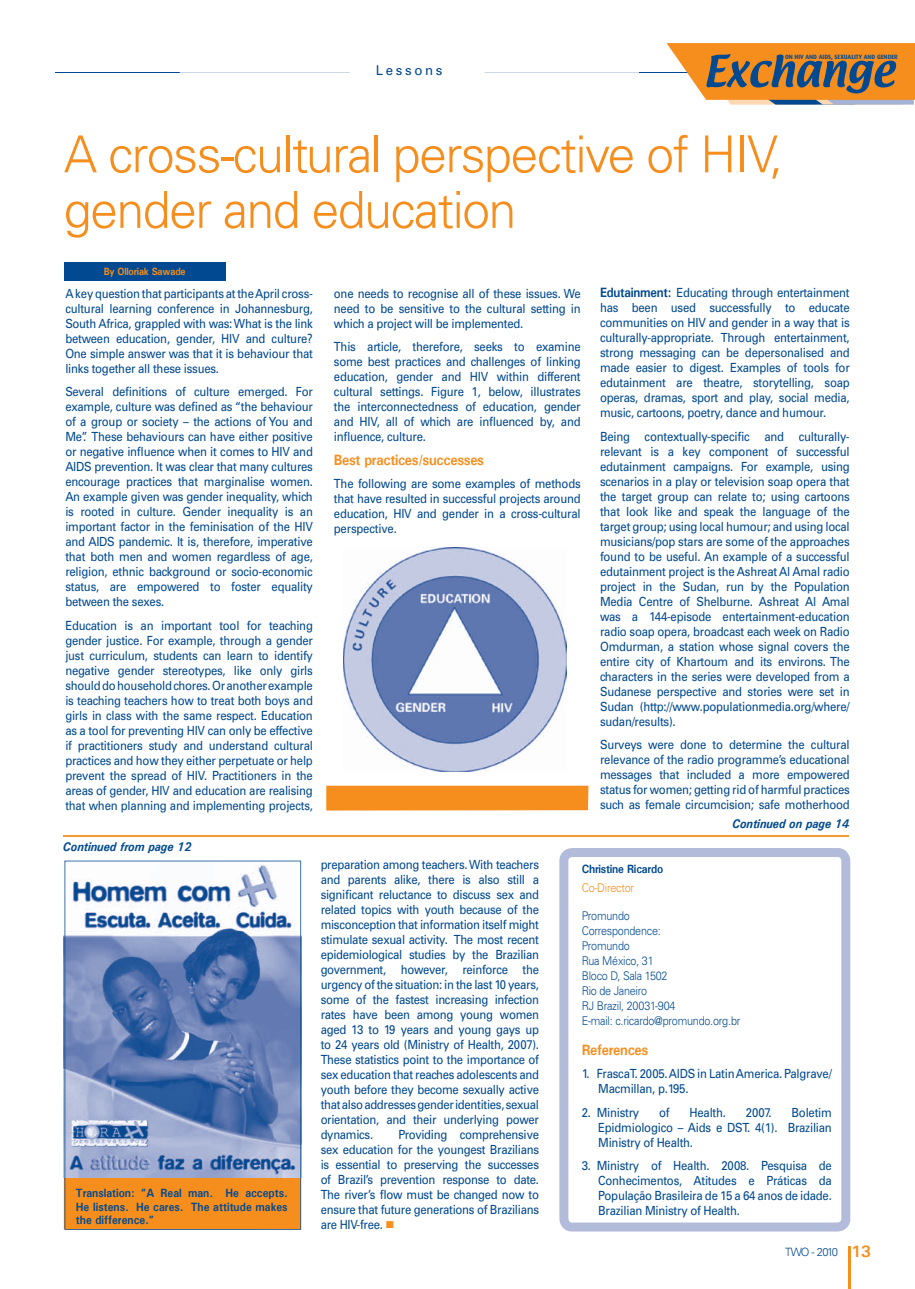
<style>
.page{position:relative;width:915px;height:1289px;background:#fff}
.page>*{position:absolute;margin:0;border:0;box-sizing:border-box;transform-origin:0 0}
.t1{font:300 51px/55.5px "Univers";letter-spacing:-.03em;color:#f68e1e}
.t2{font:700 16.5px "Univers";color:#f68e1e}
.t3{font:700 15px "Univers";letter-spacing:-.02em;color:#f68e1e;scale:.9 1}
.t4{font:13.5px "Univers";letter-spacing:.2em;color:#014990}
.t5{font:12.6px/15px "Univers";letter-spacing:-.02em;color:#014990;text-align:justify;scale:.9 1}
.t6{font:italic 700 12.6px "Univers";color:#014990;scale:.9 1}
.t7{font:300 12px/15px "Univers";letter-spacing:-.02em;color:#014990;scale:.9 1}
.t8{font:700 12px/13.5px "Univers";color:#014990;text-align:justify;scale:.9 1}
.t9{font:700 12px "Univers";letter-spacing:-.02em;color:#014990;scale:.9 1}
.t10{font:300 12px "Univers";letter-spacing:-.02em;color:#f68e1e;scale:.9 1}
.t11{font:300 11.4px "Univers";letter-spacing:-.105em;color:#014990}
.t12{font:700 10.5px "Univers";letter-spacing:-.02em;color:#f68e1e;scale:.9 1}
.t13{font:700 6.15px "Dax";color:#014990}
.s1{font-weight:700;font-size:13.5px}
.s2{color:#f68e1e}
</style>
<div class="page">
<hr style="left:55px;top:72px;width:648px;height:1px;background:#014990">
<hr style="left:848px;top:1246px;width:2px;height:42px;background:#f68e1e">
<svg style="left:666px;top:43px;width:248px;height:62px"></svg>
<svg style="left:559px;top:848px;width:291px;height:383px"></svg>
<div style="left:179px;top:65px;width:459px;height:31px;background:#fff"></div>
<hr style="left:638px;top:72px;width:41px;height:1px;background:#23569a">
<svg style="left:484px;top:72px;width:154px;height:1px"></svg>
<hr style="left:99px;top:72px;width:80px;height:1px;background:#23569a">
<svg style="left:179px;top:72px;width:170px;height:1px"></svg>
<div style="left:64px;top:262px;width:161px;height:18px;background:#014990"></div>
<hr style="left:64px;top:835px;width:784px;height:1px;background:#f89a37">
<div style="left:326px;top:785px;width:262px;height:25px;background:#f68e1e"></div>
<img style="left:343px;top:547px;width:223px;height:224px">
<svg style="left:64px;top:860px;width:237px;height:369px"></svg>
<p class="t4" style="left:376px;top:62px;width:68px">Lessons</p>
<p class="t13" style="left:784px;top:53px;width:114px">ON HIV AND AIDS, SEXUALITY AND GENDER</p>
<h1 class="t1" style="left:64px;top:126px;width:720px">A cross-cultural perspective of HIV, gender and education</h1>
<p class="t12" style="left:104px;top:265px;width:92px">By Olloriak Sawade</p>
<p class="t5" style="left:65px;top:286px;width:276px">A key question that participants at the April cross&shy;cultural learning conference in Johannesburg, South Africa, grappled with was: What is the link between education, gender, HIV and culture?<br>One simple answer was that it is behaviour that links together all these issues.</p>
<p class="t5" style="left:65px;top:384px;width:276px">Several definitions of culture emerged. For example, culture was defined as “the behaviour of a group or society – the actions of You and Me”. These behaviours can have either positive or negative influence when it comes to HIV and AIDS prevention. It was clear that many cultures encourage practices that marginalise women.<br>An example given was gender inequality, which is rooted in culture. Gender inequality is an important factor in the feminisation of the HIV and AIDS pandemic. It is, therefore, imperative that both men and women regardless of age, religion, ethnic background or socio-economic status, are empowered to foster equality between the sexes.</p>
<p class="t5" style="left:65px;top:618px;width:276px">Education is an important tool for teaching gender justice. For example, through a gender just curriculum, students can learn to identify negative gender stereotypes, like only girls should do household chores. Or another example is teaching teachers how to treat both boys and girls in class with the same respect. Education as a tool for preventing HIV can only be effective if practitioners study and understand cultural practices and how they either perpetuate or help prevent the spread of HIV. Practitioners in the areas of gender, HIV and education are realising that when planning and implementing projects,</p>
<p class="t6" style="left:63px;top:839px;width:144px">Continued from page 12</p>
<p class="t5" style="left:334px;top:286px;width:275px">one needs to recognise all of these issues. We need to be sensitive to the cultural setting in which a project will be implemented.</p>
<p class="t5" style="left:334px;top:339px;width:275px">This article, therefore, seeks to examine some best practices and challenges of linking education, gender and HIV within different cultural settings. Figure 1, below, illustrates the interconnectedness of education, gender and HIV, all of which are influenced by, and influence, culture.</p>
<p class="t3" style="left:334px;top:450px;width:168px">Best practices/successes</p>
<p class="t5" style="left:334px;top:476px;width:275px">The following are some examples of methods that have resulted in successful projects around education, HIV and gender in a cross-cultural perspective.</p>
<p class="t5" style="left:600px;top:285px;width:279px"><span class="s1">Edutainment:</span> Educating through entertainment has been used successfully to educate communities on HIV and gender in a way that is culturally-appropriate. Through entertainment, strong messaging can be depersonalised and made easier to digest. Examples of tools for edutainment are theatre, storytelling, soap operas, dramas, sport and play, social media, music, cartoons, poetry, dance and humour.</p>
<p class="t5" style="left:600px;top:429px;width:279px">Being contextually-specific and culturally&shy;relevant is a key component of successful edutainment campaigns. For example, using scenarios in a play or television soap opera that the target group can relate to; using cartoons that look like and speak the language of the target group; using local humour; and using local musicians/pop stars are some of the approaches found to be useful. An example of a successful edutainment project is the Ashreat Al Amal radio project in the Sudan, run by the Population Media Centre of Shelburne. Ashreat Al Amal was a 144-episode entertainment-education radio soap opera, broadcast each week on Radio Omdurman, a station whose signal covers the entire city of Khartoum and its environs. The characters in the series were developed from a Sudanese perspective and stories were set in Sudan (http://www.populationmedia.org/where/ sudan/results).</p>
<p class="t5" style="left:600px;top:737px;width:279px">Surveys were done to determine the cultural relevance of the radio programme’s educational messages that included a more empowered status for women; getting rid of harmful practices such as female circumcision; safe motherhood</p>
<p class="t6" style="left:731px;top:815px;width:131px">Continued on page 14</p>
<p class="t8" style="left:76px;top:1185px;width:237px">Translation: “A Real man. He accepts.<br>He listens. He cares. The attitude makes the difference.”</p>
<p class="t5" style="left:320px;top:857px;width:244px">preparation among teachers. With teachers and parents alike, there is also still a significant reluctance to discuss sex and related topics with youth because of the misconception that information itself might stimulate sexual activity. The most recent epidemiological studies by the Brazilian government, however, reinforce the urgency of the situation: in the last 10 years, some of the fastest increasing infection rates have been among young women aged 13 to 19 years and young gays up to 24 years old (Ministry of Health, 2007).<br>These statistics point to the importance of sex education that reaches adolescents and youth before they become sexually active that also addresses gender identities, sexual orientation, and their underlying power dynamics.</p>
<p class="t5" style="left:320px;top:1126px;width:244px;text-indent:78px">Providing comprehensive sex education for the youngest Brazilians is essential to preserving the successes of Brazil’s prevention response to date.<br>The river’s flow must be changed now to ensure that future generations of Brazilians are HIV-free. <span class="s2">■</span></p>
<p class="t9" style="left:581px;top:861px;width:92px">Christine Ricardo</p>
<p class="t10" style="left:581px;top:880px;width:60px">Co-Director</p>
<p class="t7" style="left:581px;top:908px;width:178px">Promundo<br>Correspondence:<br>Promundo<br>Rua México, 31<br>Bloco D, Sala 1502<br>Rio de Janeiro<br>RJ Brazil, 20031-904<br>E-mail: c.ricardo@promundo.org.br</p>
<p class="t3" style="left:581px;top:1040px;width:75px">References</p>
<p class="t5" style="left:598px;top:1066px;width:261px;text-indent:-16px">1. Frasca T. 2005. AIDS in Latin America. Palgrave/<br>Macmillan, p.195.</p>
<p class="t5" style="left:581px;top:1105px;width:65px">2. Ministry</p>
<p class="t5" style="left:659px;top:1105px;width:13px">of</p>
<p class="t5" style="left:689px;top:1105px;width:42px">Health.</p>
<p class="t5" style="left:745px;top:1105px;width:30px">2007.</p>
<p class="t5" style="left:598px;top:1105px;width:261px;text-indent:193px">Boletim Epidmiologico – Aids e DST. 4(1). Brazilian Ministry of Health.</p>
<p class="t5" style="left:598px;top:1158px;width:261px;text-indent:-16px">3. Ministry of Health. 2008. Pesquisa de Conhecimentos, Atitudes e Práticas da População Brasileira de 15 a 64 anos de idade.<br>Brazilian Ministry of Health.</p>
<p class="t11" style="left:785px;top:1244px;width:54px">TWO - 2010</p>
<h2 class="t2" style="left:850px;top:1240px;width:21px">13</h2>
</div>
